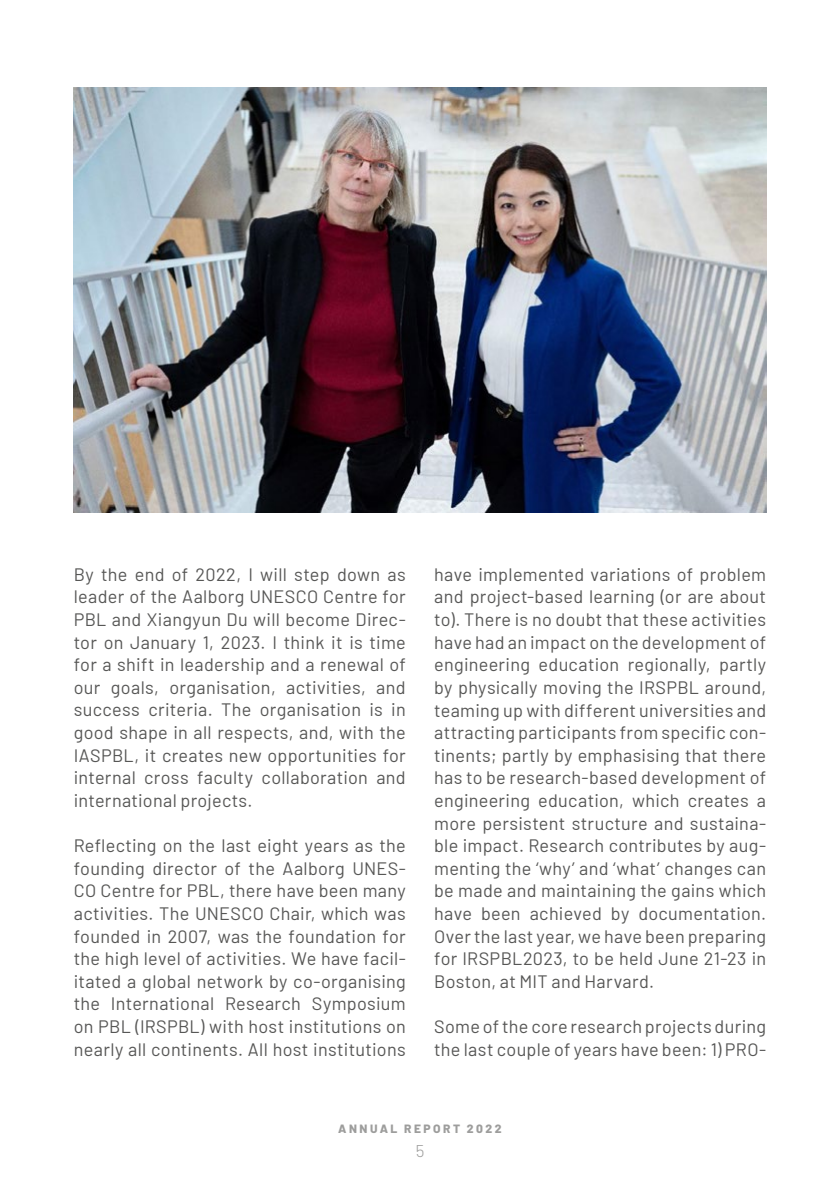
<style>
.page{position:relative;width:840px;height:1191px;background:#fff}
.page>*{position:absolute;margin:0;border:0;box-sizing:border-box;transform-origin:0 0}
.t1{font:18px/22.6px "Barlow";letter-spacing:.015em;color:#575756;text-align:justify}
.t2{font:300 17px "Barlow";color:#9d9d9c}
.t3{font:800 12px "Barlow";letter-spacing:.205em;color:#9d9d9c}
</style>
<div class="page">
<img style="left:74px;top:88px;width:691px;height:425px">
<p class="t1" style="left:74px;top:561px;width:333px">By the end of 2022, I will step down as leader of the Aalborg UNESCO Centre for PBL and Xiangyun Du will become Direc&shy;tor on January 1, 2023. I think it is time for a shift in leadership and a renewal of our goals, organisation, activities, and success criteria. The organisation is in good shape in all respects, and, with the IASPBL, it creates new opportunities for internal cross faculty collaboration and international projects.</p>
<p class="t1" style="left:74px;top:833px;width:333px">Reflecting on the last eight years as the founding director of the Aalborg UNES-CO Centre for PBL, there have been many activities. The UNESCO Chair, which was founded in 2007, was the foundation for the high level of activities. We have facil&shy;itated a global network by co-organising the International Research Symposium on PBL (IRSPBL) with host institutions on nearly all continents. All host institutions</p>
<p class="t1" style="left:434px;top:561px;width:333px">have implemented variations of problem and project-based learning (or are about to). There is no doubt that these activities have had an impact on the development of engineering education regionally, partly by physically moving the IRSPBL around, teaming up with different universities and attracting participants from specific con&shy;tinents; partly by emphasising that there has to be research-based development of engineering education, which creates a more persistent structure and sustaina&shy;ble impact. Research contributes by aug&shy;menting the ‘why’ and ‘what’ changes can be made and maintaining the gains which have been achieved by documentation.<br>Over the last year, we have been preparing for IRSPBL2023, to be held June 21-23 in Boston, at MIT and Harvard.</p>
<p class="t1" style="left:434px;top:1014px;width:333px">Some of the core research projects during the last couple of years have been: 1) PRO-</p>
<p class="t3" style="left:338px;top:1119px;width:165px">ANNUAL REPORT 2022</p>
<p class="t2" style="left:415px;top:1138px;width:10px">5</p>
</div>
